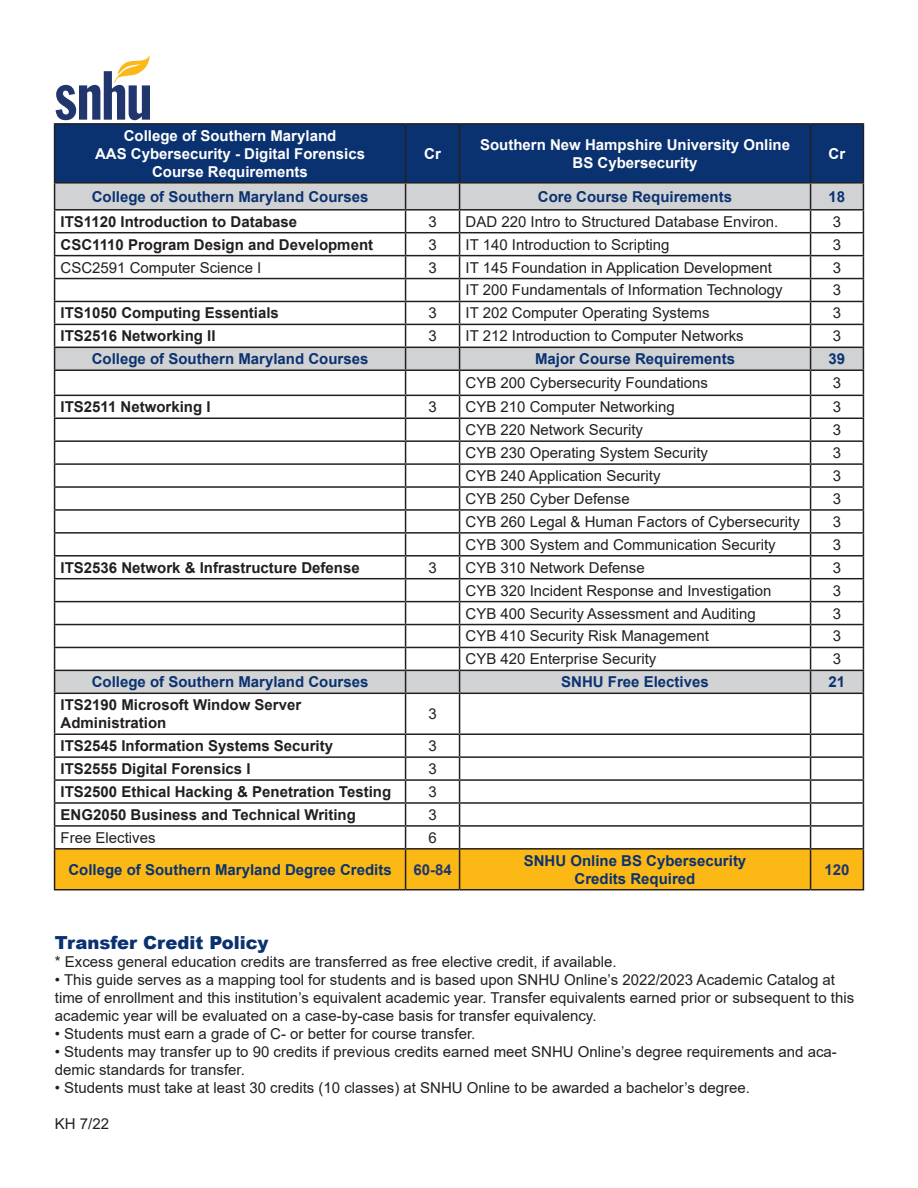
<style>
.page{position:relative;width:918px;height:1188px;background:#fff}
.page>*{position:absolute;margin:0;border:0;box-sizing:border-box;transform-origin:0 0}
.t1{font:900 18px "Arial";color:#0b3270}
.t2{font:15px/18px "Arial";color:#231f20}
.t3{font:700 15px "Arial";color:#231f20}
.t4{font:700 15px "Arial";color:#0b3270}
.t5{font:700 15px "Arial";color:#fff}
.t6{font:700 15px "Arial";color:#20366c}
</style>
<div class="page">
<svg style="left:56px;top:55px;width:94px;height:65px"></svg>
<div style="left:55px;top:125px;width:808px;height:57px;background:#0b3270"></div>
<hr style="left:406px;top:123px;width:54px;height:2px;background:#231f20">
<hr style="left:460px;top:123px;width:351px;height:2px;background:#231f20">
<hr style="left:459px;top:125px;width:1px;height:57px;background:#231f20">
<hr style="left:811px;top:123px;width:53px;height:2px;background:#231f20">
<hr style="left:810px;top:125px;width:1px;height:57px;background:#231f20">
<hr style="left:863px;top:125px;width:1px;height:57px;background:#231f20">
<hr style="left:406px;top:182px;width:54px;height:2px;background:#231f20">
<hr style="left:460px;top:182px;width:351px;height:2px;background:#231f20">
<hr style="left:811px;top:182px;width:53px;height:2px;background:#231f20">
<hr style="left:54px;top:693px;width:352px;height:1px;background:#231f20">
<hr style="left:54px;top:694px;width:1px;height:39px;background:#231f20">
<hr style="left:406px;top:693px;width:54px;height:1px;background:#231f20">
<hr style="left:405px;top:694px;width:1px;height:39px;background:#231f20">
<hr style="left:460px;top:693px;width:351px;height:1px;background:#231f20">
<hr style="left:459px;top:694px;width:1px;height:39px;background:#231f20">
<hr style="left:811px;top:693px;width:53px;height:1px;background:#231f20">
<hr style="left:810px;top:694px;width:1px;height:39px;background:#231f20">
<hr style="left:863px;top:694px;width:1px;height:39px;background:#231f20">
<hr style="left:54px;top:733px;width:352px;height:2px;background:#231f20">
<hr style="left:406px;top:733px;width:54px;height:2px;background:#231f20">
<hr style="left:460px;top:733px;width:351px;height:2px;background:#231f20">
<hr style="left:811px;top:733px;width:53px;height:2px;background:#231f20">
<svg style="left:54px;top:735px;width:810px;height:154px"></svg>
<hr style="left:54px;top:848px;width:352px;height:2px;background:#231f20">
<hr style="left:54px;top:850px;width:1px;height:39px;background:#231f20">
<hr style="left:406px;top:848px;width:54px;height:2px;background:#231f20">
<hr style="left:405px;top:850px;width:1px;height:39px;background:#231f20">
<hr style="left:460px;top:848px;width:351px;height:2px;background:#231f20">
<hr style="left:459px;top:850px;width:1px;height:39px;background:#231f20">
<hr style="left:811px;top:848px;width:53px;height:2px;background:#231f20">
<hr style="left:810px;top:850px;width:1px;height:39px;background:#231f20">
<hr style="left:863px;top:850px;width:1px;height:39px;background:#231f20">
<hr style="left:54px;top:889px;width:352px;height:1px;background:#231f20">
<hr style="left:406px;top:889px;width:54px;height:1px;background:#231f20">
<hr style="left:460px;top:889px;width:351px;height:1px;background:#231f20">
<hr style="left:811px;top:889px;width:53px;height:1px;background:#231f20">
<hr style="left:54px;top:123px;width:352px;height:2px;background:#231f20">
<hr style="left:54px;top:125px;width:1px;height:57px;background:#231f20">
<hr style="left:405px;top:125px;width:1px;height:57px;background:#231f20">
<hr style="left:54px;top:182px;width:352px;height:2px;background:#231f20">
<svg style="left:54px;top:184px;width:810px;height:509px"></svg>
<hr style="left:811px;top:369px;width:53px;height:2px;background:#231f20">
<p class="t5" style="left:124px;top:125px;width:214px">College of Southern Maryland</p>
<p class="t5" style="left:95px;top:143px;width:272px">AAS Cybersecurity - Digital Forensics</p>
<p class="t5" style="left:152px;top:161px;width:157px">Course Requirements</p>
<p class="t5" style="left:424px;top:143px;width:18px">Cr</p>
<p class="t5" style="left:480px;top:134px;width:312px">Southern New Hampshire University Online</p>
<p class="t5" style="left:573px;top:152px;width:127px">BS Cybersecurity</p>
<p class="t5" style="left:829px;top:143px;width:18px">Cr</p>
<p class="t4" style="left:92px;top:186px;width:278px">College of Southern Maryland Courses</p>
<p class="t4" style="left:538px;top:186px;width:196px">Core Course Requirements</p>
<p class="t4" style="left:829px;top:186px;width:18px">18</p>
<p class="t3" style="left:61px;top:211px;width:238px">ITS1120 Introduction to Database</p>
<p class="t2" style="left:428px;top:212px;width:10px">3</p>
<p class="t2" style="left:466px;top:212px;width:314px">DAD 220 Intro to Structured Database Environ.</p>
<p class="t2" style="left:833px;top:212px;width:10px">3</p>
<p class="t3" style="left:61px;top:234px;width:314px">CSC1110 Program Design and Development</p>
<p class="t2" style="left:428px;top:235px;width:10px">3</p>
<p class="t2" style="left:466px;top:235px;width:205px">IT 140 Introduction to Scripting</p>
<p class="t2" style="left:833px;top:235px;width:10px">3</p>
<p class="t2" style="left:61px;top:258px;width:202px">CSC2591 Computer Science I</p>
<p class="t2" style="left:428px;top:258px;width:10px">3</p>
<p class="t2" style="left:466px;top:258px;width:308px">IT 145 Foundation in Application Development</p>
<p class="t2" style="left:833px;top:258px;width:10px">3</p>
<p class="t2" style="left:466px;top:281px;width:319px">IT 200 Fundamentals of Information Technology</p>
<p class="t2" style="left:833px;top:281px;width:10px">3</p>
<p class="t3" style="left:61px;top:303px;width:220px">ITS1050 Computing Essentials</p>
<p class="t2" style="left:428px;top:304px;width:10px">3</p>
<p class="t2" style="left:466px;top:304px;width:245px">IT 202 Computer Operating Systems</p>
<p class="t2" style="left:833px;top:304px;width:10px">3</p>
<p class="t3" style="left:61px;top:325px;width:157px">ITS2516 Networking II</p>
<p class="t2" style="left:428px;top:327px;width:10px">3</p>
<p class="t2" style="left:466px;top:327px;width:280px">IT 212 Introduction to Computer Networks</p>
<p class="t2" style="left:833px;top:327px;width:10px">3</p>
<p class="t4" style="left:92px;top:348px;width:278px">College of Southern Maryland Courses</p>
<p class="t4" style="left:535px;top:348px;width:202px">Major Course Requirements</p>
<p class="t4" style="left:829px;top:348px;width:18px">39</p>
<p class="t2" style="left:466px;top:374px;width:244px">CYB 200 Cybersecurity Foundations</p>
<p class="t2" style="left:833px;top:374px;width:10px">3</p>
<p class="t3" style="left:61px;top:396px;width:152px">ITS2511 Networking I</p>
<p class="t2" style="left:428px;top:398px;width:10px">3</p>
<p class="t2" style="left:466px;top:398px;width:211px">CYB 210 Computer Networking</p>
<p class="t2" style="left:833px;top:398px;width:10px">3</p>
<p class="t2" style="left:466px;top:421px;width:179px">CYB 220 Network Security</p>
<p class="t2" style="left:833px;top:421px;width:10px">3</p>
<p class="t2" style="left:466px;top:444px;width:244px">CYB 230 Operating System Security</p>
<p class="t2" style="left:833px;top:444px;width:10px">3</p>
<p class="t2" style="left:466px;top:467px;width:197px">CYB 240 Application Security</p>
<p class="t2" style="left:833px;top:467px;width:10px">3</p>
<p class="t2" style="left:466px;top:490px;width:166px">CYB 250 Cyber Defense</p>
<p class="t2" style="left:833px;top:490px;width:10px">3</p>
<p class="t2" style="left:466px;top:512px;width:336px">CYB 260 Legal &amp; Human Factors of Cybersecurity</p>
<p class="t2" style="left:833px;top:512px;width:10px">3</p>
<p class="t2" style="left:466px;top:535px;width:312px">CYB 300 System and Communication Security</p>
<p class="t2" style="left:833px;top:535px;width:10px">3</p>
<p class="t3" style="left:61px;top:557px;width:301px">ITS2536 Network &amp; Infrastructure Defense</p>
<p class="t2" style="left:428px;top:558px;width:10px">3</p>
<p class="t2" style="left:466px;top:558px;width:181px">CYB 310 Network Defense</p>
<p class="t2" style="left:833px;top:558px;width:10px">3</p>
<p class="t2" style="left:466px;top:581px;width:307px">CYB 320 Incident Response and Investigation</p>
<p class="t2" style="left:833px;top:581px;width:10px">3</p>
<p class="t2" style="left:466px;top:604px;width:292px">CYB 400 Security Assessment and Auditing</p>
<p class="t2" style="left:833px;top:604px;width:10px">3</p>
<p class="t2" style="left:466px;top:627px;width:245px">CYB 410 Security Risk Management</p>
<p class="t2" style="left:833px;top:627px;width:10px">3</p>
<p class="t2" style="left:466px;top:650px;width:192px">CYB 420 Enterprise Security</p>
<p class="t2" style="left:833px;top:650px;width:10px">3</p>
<p class="t4" style="left:92px;top:671px;width:278px">College of Southern Maryland Courses</p>
<p class="t4" style="left:561px;top:671px;width:149px">SNHU Free Electives</p>
<p class="t4" style="left:829px;top:671px;width:18px">21</p>
<p class="t3" style="left:61px;top:694px;width:242px">ITS2190 Microsoft Window Server</p>
<p class="t3" style="left:61px;top:712px;width:107px">Administration</p>
<p class="t2" style="left:428px;top:705px;width:10px">3</p>
<p class="t3" style="left:61px;top:735px;width:274px">ITS2545 Information Systems Security</p>
<p class="t2" style="left:428px;top:737px;width:10px">3</p>
<p class="t3" style="left:61px;top:758px;width:192px">ITS2555 Digital Forensics I</p>
<p class="t2" style="left:428px;top:760px;width:10px">3</p>
<p class="t3" style="left:61px;top:781px;width:332px">ITS2500 Ethical Hacking &amp; Penetration Testing</p>
<p class="t2" style="left:428px;top:783px;width:10px">3</p>
<p class="t3" style="left:61px;top:804px;width:297px">ENG2050 Business and Technical Writing</p>
<p class="t2" style="left:428px;top:806px;width:10px">3</p>
<p class="t2" style="left:61px;top:828px;width:97px">Free Electives</p>
<p class="t2" style="left:428px;top:828px;width:10px">6</p>
<p class="t4" style="left:68px;top:859px;width:325px">College of Southern Maryland Degree Credits</p>
<p class="t6" style="left:413px;top:859px;width:40px">60-84</p>
<p class="t4" style="left:524px;top:850px;width:224px">SNHU Online BS Cybersecurity</p>
<p class="t4" style="left:575px;top:868px;width:122px">Credits Required</p>
<p class="t6" style="left:824px;top:859px;width:27px">120</p>
<p class="t1" style="left:55px;top:930px;width:215px">Transfer Credit Policy</p>
<p class="t2" style="left:55px;top:953px;width:563px">* Excess general education credits are transferred as free elective credit, if available.</p>
<p class="t2" style="left:55px;top:971px;width:801px">• This guide serves as a mapping tool for students and is based upon SNHU Online’s 2022/2023 Academic Catalog at time of enrollment and this institution’s equivalent academic year. Transfer equivalents earned prior or subsequent to this academic year will be evaluated on a case-by-case basis for transfer equivalency.</p>
<p class="t2" style="left:55px;top:1025px;width:422px">• Students must earn a grade of C- or better for course transfer.</p>
<p class="t2" style="left:55px;top:1043px;width:784px">• Students may transfer up to 90 credits if previous credits earned meet SNHU Online’s degree requirements and aca&shy;demic standards for transfer.</p>
<p class="t2" style="left:55px;top:1079px;width:697px">• Students must take at least 30 credits (10 classes) at SNHU Online to be awarded a bachelor’s degree.</p>
<p class="t2" style="left:55px;top:1115px;width:56px">KH 7/22</p>
</div>
